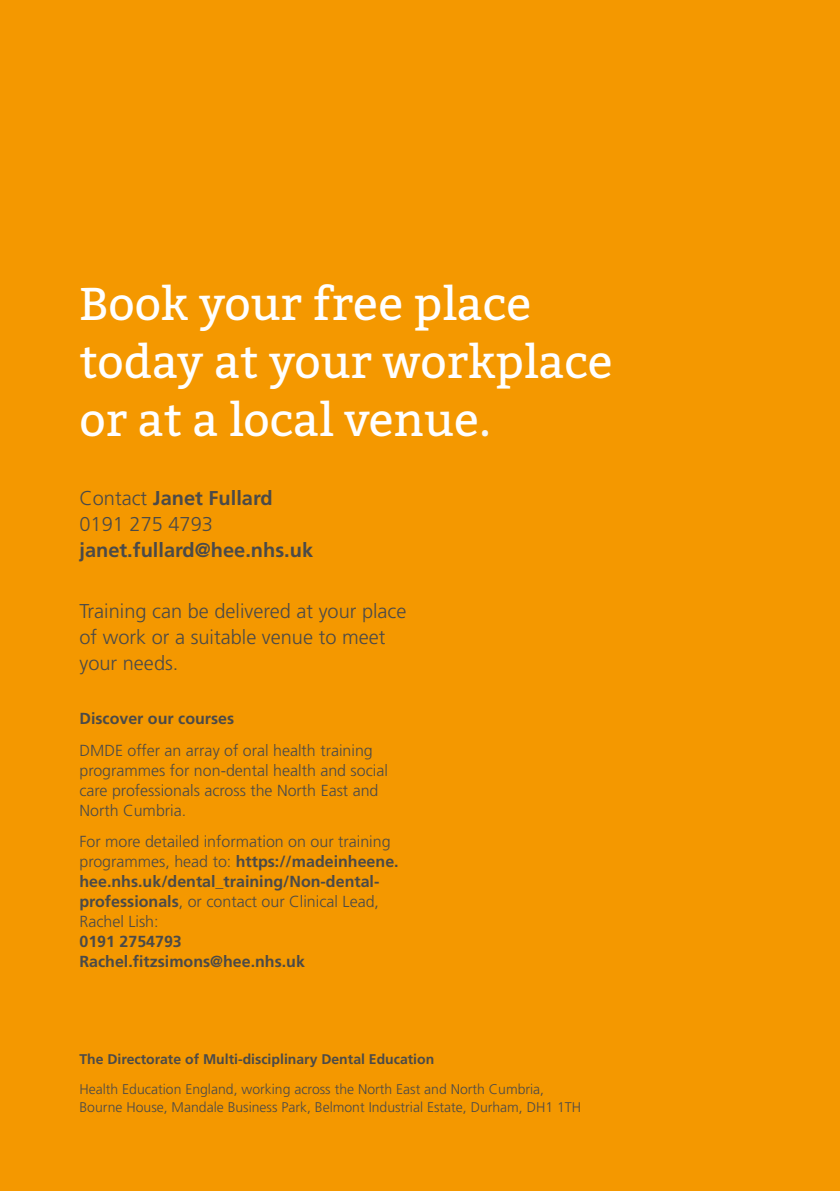
<style>
.page{position:relative;width:840px;height:1191px;background:#fff}
.page>*{position:absolute;margin:0;border:0;box-sizing:border-box;transform-origin:0 0}
.t1{font:46px/58px "Bitter";color:#fff}
.t2{font:300 20px/26px "Frutiger";color:#4a4a49}
.t3{font:700 20px "Frutiger";color:#4a4a49}
.t4{font:300 16px/20px "Frutiger";color:#4a4a49}
.t5{font:700 16px/20px "Frutiger";color:#4a4a49}
.t6{font:300 14px/18px "Frutiger";color:#4a4a49}
.t7{font:700 14px "Frutiger";color:#4a4a49}
.s1{color:#f6f6f6}
.s2{font-weight:700}
</style>
<div class="page">
<div style="left:0;top:0;width:839px;height:1191px;background:#f49800"></div>
<h1 class="t1" style="left:79px;top:275px;width:534px">Book your free place today at your workplace or at a local venue<span class="s1">.</span></h1>
<p class="t2" style="left:79px;top:485px;width:195px">Contact <span class="s2">Janet Fullard<br></span>0191 275 4793</p>
<p class="t3" style="left:79px;top:538px;width:235px">janet.fullard@hee.nhs.uk</p>
<p class="t2" style="left:79px;top:598px;width:328px">Training can be delivered at your place of work or a suitable venue to meet your needs.</p>
<p class="t5" style="left:79px;top:708px;width:156px">Discover our courses</p>
<p class="t4" style="left:79px;top:740px;width:310px">DMDE offer an array of oral health training programmes for non-dental health and social care professionals across the North East and North Cumbria.</p>
<p class="t4" style="left:79px;top:831px;width:320px">For more detailed information on our training programmes, head to: <span class="s2">https://madeinheene. hee.nhs.uk/dental_training/Non-dental&shy;professionals</span>, or contact our Clinical Lead, Rachel Lish:</p>
<p class="t5" style="left:79px;top:931px;width:227px">0191 2754793<br>Rachel.fitzsimons@hee.nhs.uk</p>
<p class="t7" style="left:79px;top:1051px;width:356px">The Directorate of Multi-disciplinary Dental Education</p>
<p class="t6" style="left:79px;top:1079px;width:503px">Health Education England, working across the North East and North Cumbria,<br>Bourne House, Mandale Business Park, Belmont Industrial Estate, Durham, DH1 1TH</p>
</div>
